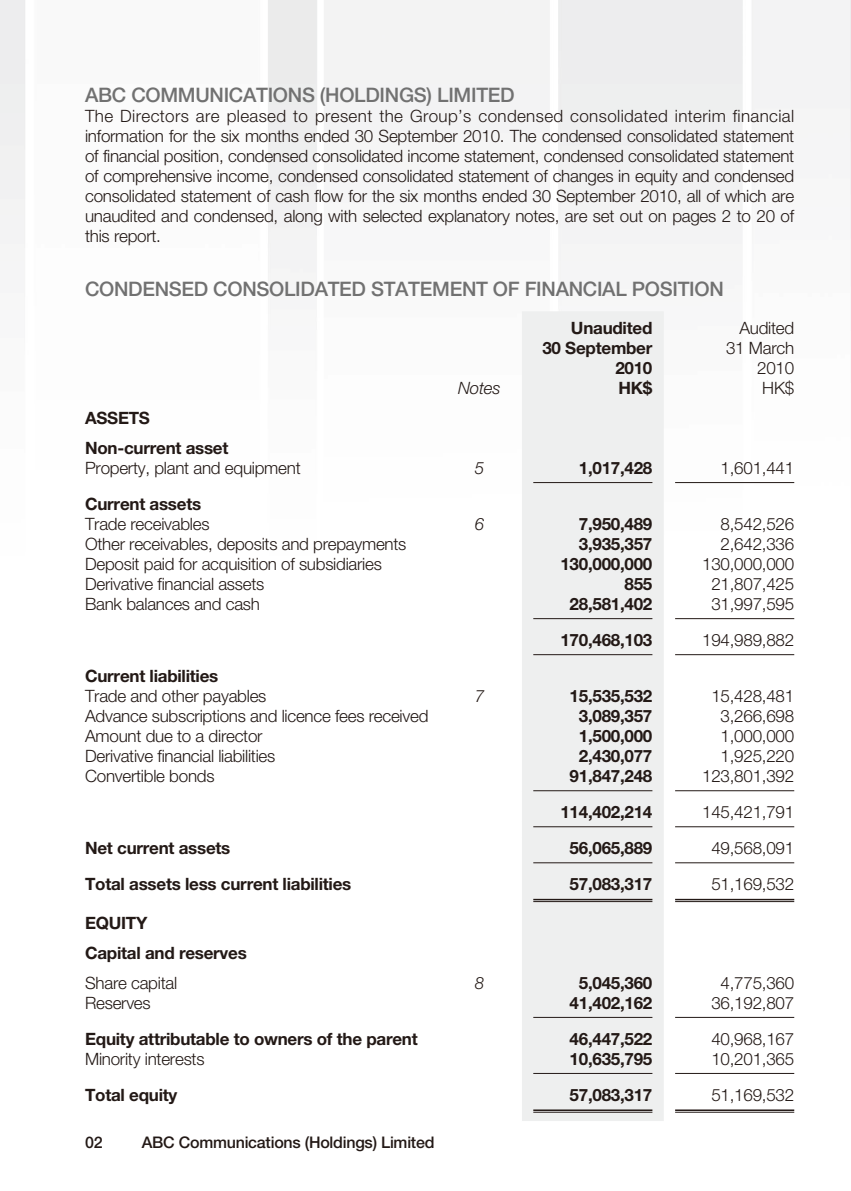
<style>
.page{position:relative;width:851px;height:1191px;background:#fff}
.page>*{position:absolute;margin:0;border:0;box-sizing:border-box;transform-origin:0 0}
.t1{font:500 20px "Helvetica Neue LT Std";letter-spacing:-.015em;color:#717171}
.t2{font:300 17px/20px "Helvetica Neue LT Std";letter-spacing:-.015em;color:#231916;text-align:justify}
.t3{font:700 17px/30px "Helvetica Neue LT Std";letter-spacing:-.015em;color:#231916}
.t4{font:italic 300 17px "Helvetica Neue LT Std";letter-spacing:-.015em;color:#231916}
.t5{font:500 16px "Helvetica Neue LT Std";letter-spacing:-.015em;color:#231916}
</style>
<div class="page">
<img style="left:0;top:0;width:850px;height:1121px">
<img style="left:850px;top:0;width:1px;height:1191px">
<div style="left:522px;top:311px;width:141px;height:810px;background:#eeefef"></div>
<hr style="left:533px;top:482px;width:119px;height:1px;background:#231916">
<hr style="left:675px;top:482px;width:119px;height:1px;background:#231916">
<hr style="left:533px;top:618px;width:119px;height:1px;background:#231916">
<hr style="left:675px;top:618px;width:119px;height:1px;background:#231916">
<hr style="left:533px;top:654px;width:119px;height:1px;background:#231916">
<hr style="left:675px;top:654px;width:119px;height:1px;background:#231916">
<hr style="left:533px;top:790px;width:119px;height:1px;background:#231916">
<hr style="left:675px;top:790px;width:119px;height:1px;background:#231916">
<hr style="left:533px;top:826px;width:119px;height:1px;background:#231916">
<hr style="left:675px;top:826px;width:119px;height:1px;background:#231916">
<hr style="left:533px;top:862px;width:119px;height:1px;background:#231916">
<hr style="left:675px;top:862px;width:119px;height:1px;background:#231916">
<hr style="left:533px;top:899px;width:119px;height:1px;background:#231916">
<hr style="left:533px;top:901px;width:119px;height:1px;background:#231916">
<hr style="left:675px;top:899px;width:119px;height:1px;background:#231916">
<hr style="left:675px;top:901px;width:119px;height:1px;background:#231916">
<hr style="left:533px;top:1017px;width:119px;height:1px;background:#231916">
<hr style="left:675px;top:1017px;width:119px;height:1px;background:#231916">
<hr style="left:533px;top:1073px;width:119px;height:1px;background:#231916">
<hr style="left:675px;top:1073px;width:119px;height:1px;background:#231916">
<hr style="left:533px;top:1109px;width:119px;height:2px;background:#231916">
<hr style="left:533px;top:1111px;width:119px;height:1px;background:#231916">
<hr style="left:675px;top:1109px;width:119px;height:2px;background:#231916">
<hr style="left:675px;top:1111px;width:119px;height:1px;background:#231916">
<p class="t1" style="left:85px;top:87px;width:431px">ABC COMMUNICATIONS (HOLDINGS) LIMITED</p>
<p class="t2" style="left:85px;top:108px;width:710px">The Directors are pleased to present the Group’s condensed consolidated interim financial information for the six months ended 30 September 2010. The condensed consolidated statement of financial position, condensed consolidated income statement, condensed consolidated statement of comprehensive income, condensed consolidated statement of changes in equity and condensed consolidated statement of cash flow for the six months ended 30 September 2010, all of which are unaudited and condensed, along with selected explanatory notes, are set out on pages 2 to 20 of this report.</p>
<p class="t1" style="left:85px;top:282px;width:640px">CONDENSED CONSOLIDATED STATEMENT OF FINANCIAL POSITION</p>
<p class="t3" style="left:571px;top:315px;width:83px">Unaudited</p>
<p class="t2" style="left:739px;top:320px;width:56px">Audited</p>
<p class="t3" style="left:542px;top:335px;width:111px">30 September</p>
<p class="t2" style="left:726px;top:340px;width:70px">31 March</p>
<p class="t3" style="left:615px;top:355px;width:39px">2010</p>
<p class="t2" style="left:757px;top:360px;width:39px">2010</p>
<p class="t4" style="left:458px;top:382px;width:44px">Notes</p>
<p class="t3" style="left:618px;top:375px;width:35px">HK$</p>
<p class="t2" style="left:762px;top:380px;width:33px">HK$</p>
<p class="t3" style="left:85px;top:405px;width:145px">ASSETS<br>Non-current asset</p>
<p class="t2" style="left:85px;top:460px;width:217px">Property, plant and equipment</p>
<p class="t4" style="left:474px;top:462px;width:11px">5</p>
<p class="t3" style="left:578px;top:455px;width:75px">1,017,428</p>
<p class="t2" style="left:720px;top:460px;width:75px">1,601,441</p>
<p class="t3" style="left:85px;top:491px;width:118px">Current assets</p>
<p class="t2" style="left:85px;top:516px;width:126px">Trade receivables</p>
<p class="t4" style="left:474px;top:518px;width:11px">6</p>
<p class="t3" style="left:578px;top:511px;width:75px">7,950,489</p>
<p class="t2" style="left:720px;top:516px;width:75px">8,542,526</p>
<p class="t2" style="left:85px;top:536px;width:323px">Other receivables, deposits and prepayments</p>
<p class="t3" style="left:578px;top:531px;width:75px">3,935,357</p>
<p class="t2" style="left:720px;top:536px;width:75px">2,642,336</p>
<p class="t2" style="left:85px;top:556px;width:298px">Deposit paid for acquisition of subsidiaries</p>
<p class="t3" style="left:560px;top:551px;width:93px">130,000,000</p>
<p class="t2" style="left:702px;top:556px;width:93px">130,000,000</p>
<p class="t2" style="left:85px;top:576px;width:181px">Derivative financial assets</p>
<p class="t3" style="left:624px;top:571px;width:29px">855</p>
<p class="t2" style="left:711px;top:576px;width:84px">21,807,425</p>
<p class="t2" style="left:85px;top:596px;width:176px">Bank balances and cash</p>
<p class="t3" style="left:569px;top:591px;width:84px">28,581,402</p>
<p class="t2" style="left:711px;top:596px;width:84px">31,997,595</p>
<p class="t3" style="left:560px;top:627px;width:93px">170,468,103</p>
<p class="t2" style="left:702px;top:632px;width:93px">194,989,882</p>
<p class="t3" style="left:85px;top:663px;width:135px">Current liabilities</p>
<p class="t2" style="left:85px;top:688px;width:183px">Trade and other payables</p>
<p class="t4" style="left:474px;top:690px;width:11px">7</p>
<p class="t3" style="left:569px;top:683px;width:84px">15,535,532</p>
<p class="t2" style="left:711px;top:688px;width:84px">15,428,481</p>
<p class="t2" style="left:85px;top:708px;width:345px">Advance subscriptions and licence fees received</p>
<p class="t3" style="left:578px;top:703px;width:75px">3,089,357</p>
<p class="t2" style="left:720px;top:708px;width:75px">3,266,698</p>
<p class="t2" style="left:85px;top:728px;width:179px">Amount due to a director</p>
<p class="t3" style="left:578px;top:723px;width:75px">1,500,000</p>
<p class="t2" style="left:720px;top:728px;width:75px">1,000,000</p>
<p class="t2" style="left:85px;top:748px;width:192px">Derivative financial liabilities</p>
<p class="t3" style="left:578px;top:743px;width:75px">2,430,077</p>
<p class="t2" style="left:720px;top:748px;width:75px">1,925,220</p>
<p class="t2" style="left:85px;top:768px;width:131px">Convertible bonds</p>
<p class="t3" style="left:569px;top:763px;width:84px">91,847,248</p>
<p class="t2" style="left:702px;top:768px;width:93px">123,801,392</p>
<p class="t3" style="left:560px;top:799px;width:93px">114,402,214</p>
<p class="t2" style="left:702px;top:804px;width:93px">145,421,791</p>
<p class="t3" style="left:85px;top:835px;width:147px">Net current assets</p>
<p class="t3" style="left:569px;top:835px;width:84px">56,065,889</p>
<p class="t2" style="left:711px;top:840px;width:84px">49,568,091</p>
<p class="t3" style="left:85px;top:871px;width:268px">Total assets less current liabilities</p>
<p class="t3" style="left:569px;top:871px;width:84px">57,083,317</p>
<p class="t2" style="left:711px;top:876px;width:84px">51,169,532</p>
<p class="t3" style="left:85px;top:910px;width:163px">EQUITY<br>Capital and reserves</p>
<p class="t2" style="left:85px;top:975px;width:94px">Share capital</p>
<p class="t4" style="left:474px;top:977px;width:11px">8</p>
<p class="t3" style="left:578px;top:970px;width:75px">5,045,360</p>
<p class="t2" style="left:720px;top:975px;width:75px">4,775,360</p>
<p class="t2" style="left:85px;top:995px;width:67px">Reserves</p>
<p class="t3" style="left:569px;top:990px;width:84px">41,402,162</p>
<p class="t2" style="left:711px;top:995px;width:84px">36,192,807</p>
<p class="t3" style="left:85px;top:1026px;width:334px">Equity attributable to owners of the parent</p>
<p class="t3" style="left:569px;top:1026px;width:84px">46,447,522</p>
<p class="t2" style="left:711px;top:1031px;width:84px">40,968,167</p>
<p class="t2" style="left:85px;top:1051px;width:121px">Minority interests</p>
<p class="t3" style="left:569px;top:1046px;width:84px">10,635,795</p>
<p class="t2" style="left:711px;top:1051px;width:84px">10,201,365</p>
<p class="t3" style="left:85px;top:1082px;width:94px">Total equity</p>
<p class="t3" style="left:569px;top:1082px;width:84px">57,083,317</p>
<p class="t2" style="left:711px;top:1087px;width:84px">51,169,532</p>
<p class="t5" style="left:85px;top:1136px;width:19px">02</p>
<p class="t5" style="left:142px;top:1136px;width:294px">ABC Communications (Holdings) Limited</p>
</div>
